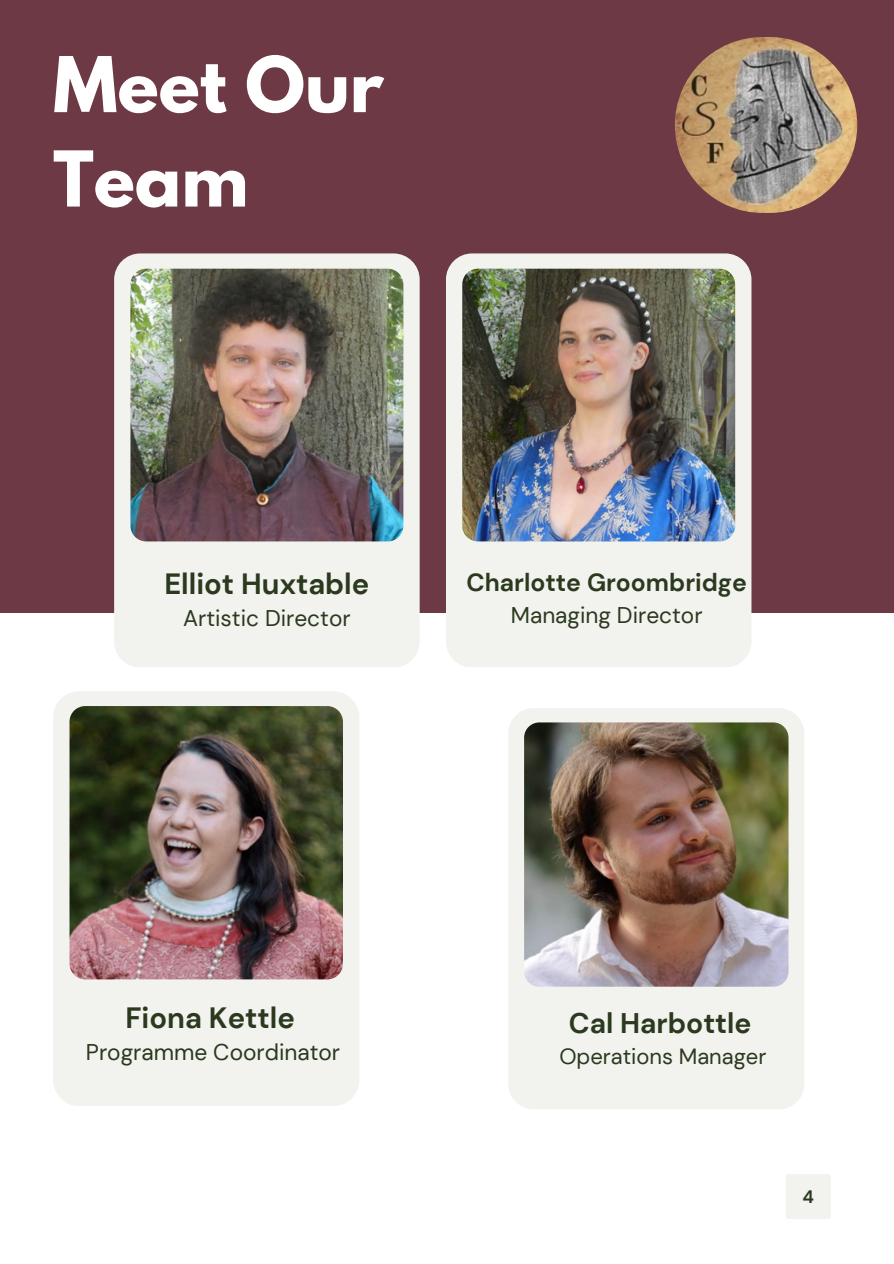
<style>
.page{position:relative;width:894px;height:1264px;background:#fff}
.page>*{position:absolute;margin:0;border:0;box-sizing:border-box;transform-origin:0 0}
.t1{font:700 68.1px/94.3px "League Spartan";color:#fff}
.t2{font:700 29.25px "DM Sans";color:#2b391f}
.t3{font:700 28.35px "DM Sans";color:#2b391f}
.t4{font:700 24.75px "DM Sans";color:#2b391f}
.t5{font:22.65px "DM Sans";color:#2b391f}
.t6{font:21.9px "DM Sans";color:#2b391f}
.t7{font:700 18px "DM Sans";color:#2b391f}
</style>
<div class="page">
<div style="left:0;top:0;width:893px;height:612px;background:#6c3944"></div>
<div style="left:114px;top:253px;width:305px;height:414px;background:#f2f3ee;border-radius:26px"></div>
<img style="left:130px;top:269px;width:273px;height:272px;border-radius:16px">
<div style="left:446px;top:253px;width:305px;height:414px;background:#f2f3ee;border-radius:26px"></div>
<img style="left:462px;top:269px;width:273px;height:272px;border-radius:16px">
<div style="left:53px;top:691px;width:306px;height:415px;background:#f2f3ee;border-radius:26px"></div>
<img style="left:69px;top:706px;width:274px;height:273px;border-radius:16px">
<img style="left:674px;top:37px;width:183px;height:176px;border-radius:88px">
<div style="left:785px;top:1174px;width:45px;height:44px;background:#f2f3ee;border-radius:2px"></div>
<div style="left:508px;top:708px;width:296px;height:401px;background:#f2f3ee;border-radius:25px"></div>
<img style="left:524px;top:722px;width:264px;height:264px;border-radius:15px">
<p class="t1" style="left:53px;top:46px;width:332px">Meet Our<br>Team</p>
<p class="t2" style="left:164px;top:564px;width:206px">Elliot Huxtable</p>
<p class="t5" style="left:183px;top:604px;width:169px">Artistic Director</p>
<p class="t4" style="left:466px;top:567px;width:281px">Charlotte Groombridge</p>
<p class="t5" style="left:510px;top:600px;width:193px">Managing Director</p>
<p class="t2" style="left:125px;top:998px;width:171px">Fiona Kettle</p>
<p class="t5" style="left:86px;top:1037px;width:256px">Programme Coordinator</p>
<h2 class="t3" style="left:568px;top:1005px;width:184px">Cal Harbottle</h2>
<p class="t6" style="left:559px;top:1042px;width:208px">Operations Manager</p>
<h2 class="t7" style="left:802px;top:1185px;width:13px">4</h2>
</div>
